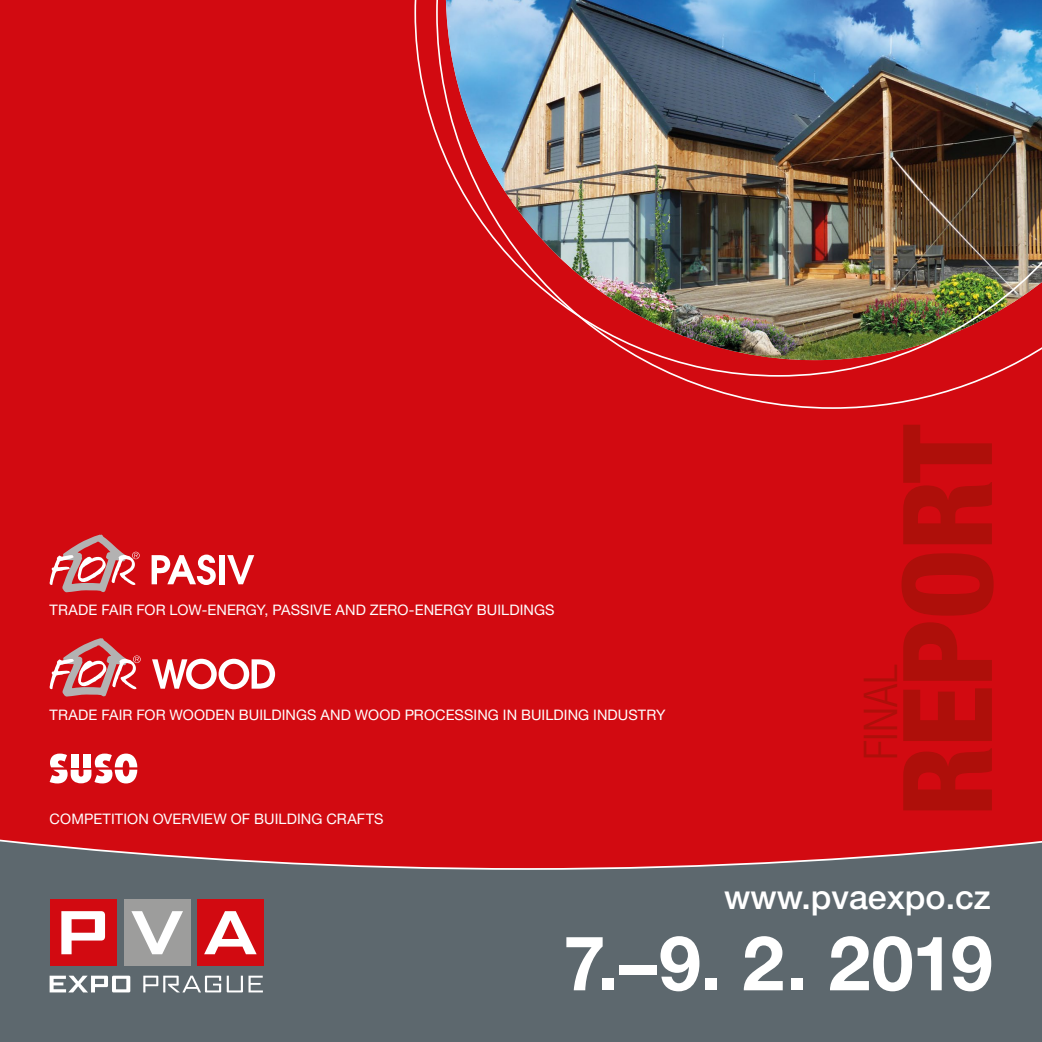
<style>
.page{position:relative;width:1042px;height:1042px;background:#fff}
.page>*{position:absolute;margin:0;border:0;box-sizing:border-box;transform-origin:0 0}
.t1{font:800 condensed 124.08px "Helvetica Neue LT Pro";letter-spacing:-.015em;color:#ae0f0a}
.t2{font:700 75.77px "Helvetica Neue LT Pro";color:#fff}
.t3{font:300 condensed 46.55px "Helvetica Neue LT Pro";color:#ae0f0a}
.t4{font:500 33.77px "Helvetica Neue LT Pro";color:#fff}
.t5{font:14.53px "Helvetica Neue LT Pro";letter-spacing:.005em;color:#fff}
</style>
<div class="page">
<div style="left:0;top:592px;width:1042px;height:450px;background:#5d686e"></div>
<div style="left:0;top:0;width:1042px;height:870px;background:#d20a11"></div>
<svg style="left:0;top:362px;width:18px;height:48px"></svg>
<div style="left:0;top:0;width:50px;height:362px;background:#d20a11"></div>
<div style="left:435px;top:377px;width:607px;height:33px;background:#d20a11"></div>
<img style="left:414px;top:0;width:628px;height:377px">
<svg style="left:50px;top:753px;width:87px;height:30px;background:#ec989b"></svg>
<svg style="left:49px;top:534px;width:91px;height:58px;background:#d05458"></svg>
<svg style="left:152px;top:554px;width:64px;height:31px"></svg>
<div style="left:220px;top:555px;width:5px;height:29px;background:#fff"></div>
<svg style="left:227px;top:555px;width:27px;height:29px"></svg>
<svg style="left:49px;top:637px;width:92px;height:59px;background:#d05358"></svg>
<svg style="left:152px;top:659px;width:123px;height:30px;background:#e67b7f"></svg>
<div style="left:50px;top:899px;width:66px;height:67px;background:#d20a11"></div>
<div style="left:124px;top:899px;width:66px;height:67px;background:#9d9d9c"></div>
<div style="left:197px;top:899px;width:66px;height:67px;background:#d20a11"></div>
<svg style="left:61px;top:911px;width:44px;height:43px"></svg>
<svg style="left:131px;top:911px;width:52px;height:43px"></svg>
<svg style="left:204px;top:911px;width:53px;height:43px"></svg>
<svg style="left:50px;top:975px;width:80px;height:17px"></svg>
<svg style="left:143px;top:975px;width:78px;height:17px"></svg>
<svg style="left:227px;top:975px;width:36px;height:17px"></svg>
<p class="t5" style="left:50px;top:601px;width:506px">TRADE FAIR FOR LOW-ENERGY, PASSIVE AND ZERO-ENERGY BUILDINGS</p>
<p class="t5" style="left:50px;top:706px;width:617px">TRADE FAIR FOR WOODEN BUILDINGS AND WOOD PROCESSING IN BUILDING INDUSTRY</p>
<p class="t5" style="left:50px;top:810px;width:335px">COMPETITION OVERVIEW OF BUILDING CRAFTS</p>
<h1 class="t1" style="left:871px;top:817px;width:394px;rotate:-90deg">REPORT</h1>
<h3 class="t3" style="left:854px;top:760px;width:98px;rotate:-90deg">FINAL</h3>
<h3 class="t4" style="left:724px;top:877px;width:268px">www.pvaexpo.cz</h3>
<h2 class="t2" style="left:563px;top:916px;width:431px">7.–9. 2. 2019</h2>
</div>
